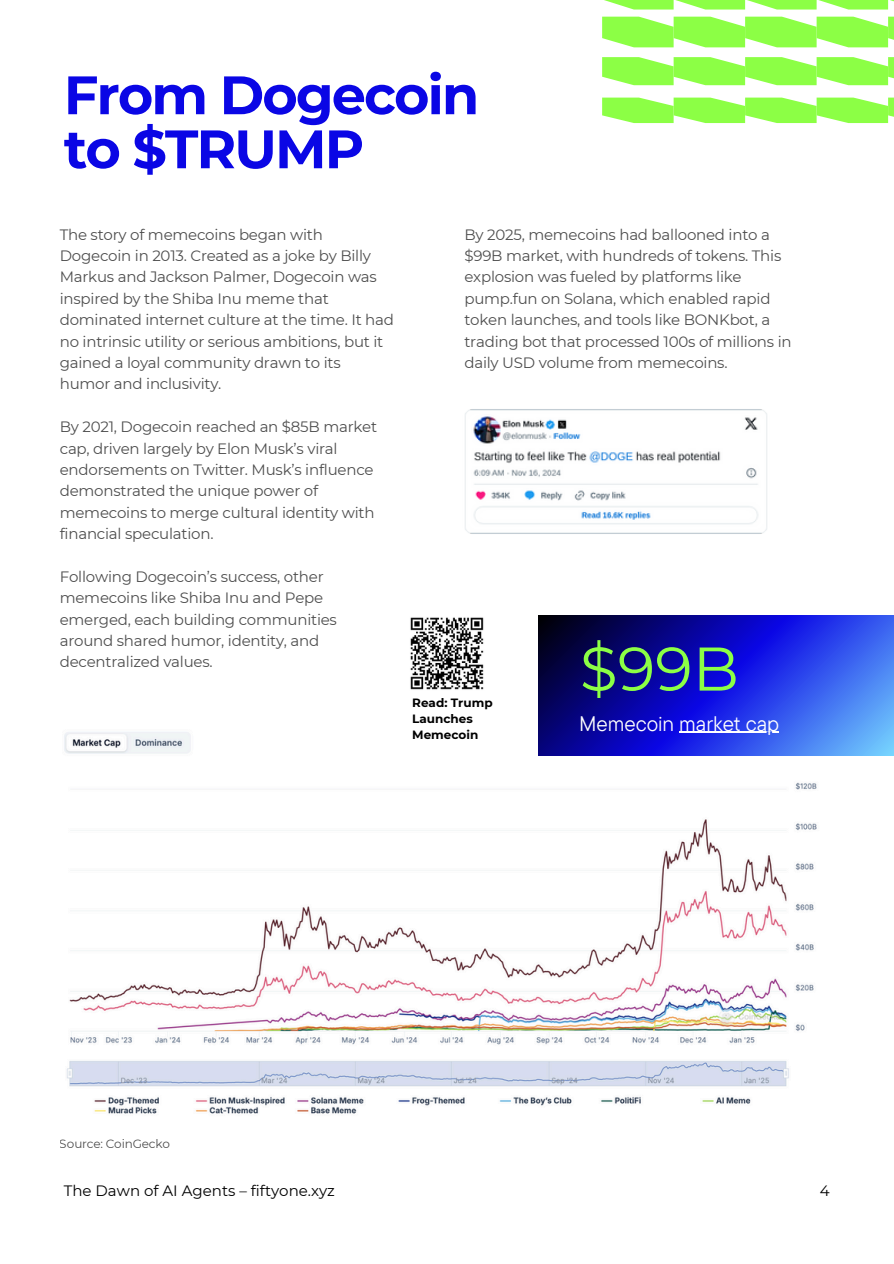
<style>
.page{position:relative;width:894px;height:1264px;background:#fff}
.page>*{position:absolute;margin:0;border:0;box-sizing:border-box;transform-origin:0 0}
.t1{font:61.5px "Montserrat";color:#8cff45}
.t2{font:700 54px/54px "Montserrat";letter-spacing:-.035em;color:#0a06e5}
.t3{font:21px "TT Commons Pro";color:#fff}
.t4{font:15px/21.3px "Montserrat";letter-spacing:-.015em;color:#000}
.t5{font:700 12px/16px "Montserrat";color:#000}
.t6{font:12px "Montserrat";letter-spacing:-.015em;color:#000}
</style>
<div class="page">
<img style="left:64px;top:732px;width:765px;height:382px">
<img style="left:465px;top:409px;width:302px;height:125px">
<svg style="left:604px;top:0;width:289px;height:10px"></svg>
<svg style="left:602px;top:17px;width:291px;height:30px;background:#9cff5f"></svg>
<svg style="left:602px;top:57px;width:291px;height:28px;background:#9dff61"></svg>
<svg style="left:602px;top:98px;width:291px;height:25px;background:#9cff5f"></svg>
<svg style="left:538px;top:615px;width:355px;height:140px;background:#1c2bbc"></svg>
<hr style="left:679px;top:732px;width:100px;height:1px;background:#fff">
<img style="left:410px;top:617px;width:74px;height:73px">
<h4 class="t2" style="left:64px;top:68px;width:417px">From Dogecoin to $TRUMP</h4>
<p class="t4" style="left:60px;top:224px;width:335px">The story of memecoins began with Dogecoin in 2013. Created as a joke by Billy Markus and Jackson Palmer, Dogecoin was inspired by the Shiba Inu meme that dominated internet culture at the time. It had no intrinsic utility or serious ambitions, but it gained a loyal community drawn to its humor and inclusivity.</p>
<p class="t4" style="left:60px;top:416px;width:319px">By 2021, Dogecoin reached an $85B market cap, driven largely by Elon Musk’s viral endorsements on Twitter. Musk’s influence demonstrated the unique power of memecoins to merge cultural identity with financial speculation.</p>
<p class="t4" style="left:60px;top:566px;width:278px">Following Dogecoin’s success, other memecoins like Shiba Inu and Pepe emerged, each building communities around shared humor, identity, and decentralized values.</p>
<p class="t4" style="left:464px;top:224px;width:328px">By 2025, memecoins had ballooned into a $99B market, with hundreds of tokens. This explosion was fueled by platforms like pump.fun on Solana, which enabled rapid token launches, and tools like BONKbot, a trading bot that processed 100s of millions in daily USD volume from memecoins.</p>
<p class="t5" style="left:412px;top:695px;width:82px">Read: Trump<br>Launches<br>Memecoin</p>
<h2 class="t1" style="left:579px;top:631px;width:161px">$99B</h2>
<p class="t3" style="left:579px;top:709px;width:201px">Memecoin market cap</p>
<p class="t6" style="left:60px;top:1136px;width:112px">Source: CoinGecko</p>
<h4 class="t4" style="left:64px;top:1179px;width:272px">The Dawn of AI Agents – fiftyone.xyz</h4>
<h4 class="t4" style="left:819px;top:1179px;width:11px">4</h4>
</div>
